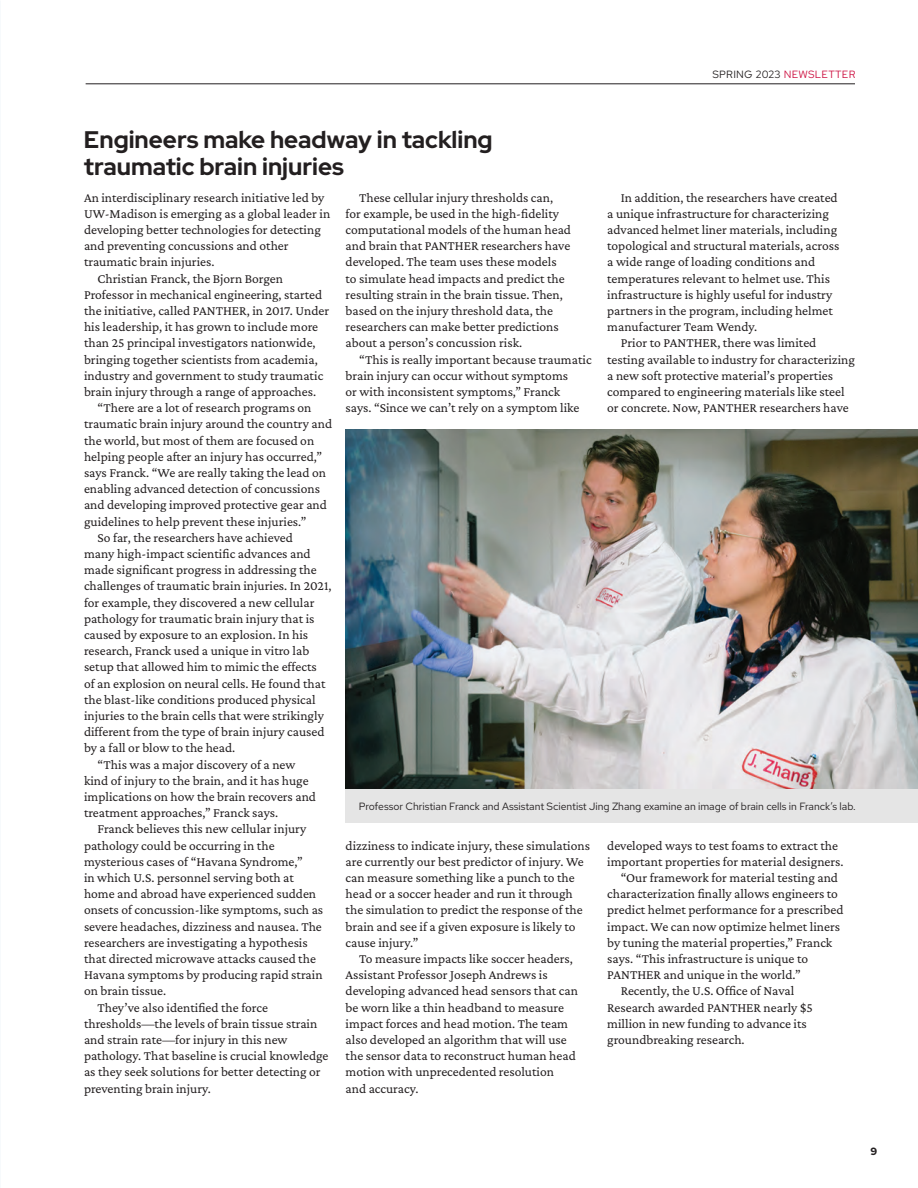
<style>
.page{position:relative;width:918px;height:1188px;background:#fff}
.page>*{position:absolute;margin:0;border:0;box-sizing:border-box;transform-origin:0 0}
.heading_16{font:700 24px/27px "Red Hat Display";color:#231f20}
.body_text{font:13.5px/16.2px "Crimson Pro";color:#231f20}
.top_mast_info{font:10.5px "Red Hat Text";letter-spacing:-.005em;color:#231f20}
.top_mast_info-2{font:10.5px "Red Hat Text";letter-spacing:.025em;color:#231f20}
.t1{font:700 10.5px "Red Hat Text";color:#231f20}
.s1{color:#cd1141}
</style>
<div class="page">
<hr style="left:86px;top:84px;width:769px;height:1px;background:#231f20">
<div style="left:345px;top:788px;width:573px;height:35px;background:#e5e5e5"></div>
<img style="left:345px;top:430px;width:573px;height:358px">
<p class="top_mast_info-2" style="left:712px;top:67px;width:145px">SPRING 2023 <span class="s1">NEWSLETTER</span></p>
<p class="heading_16" style="left:84px;top:126px;width:410px">Engineers make headway in tackling traumatic brain injuries</p>
<p class="body_text" style="left:84px;top:189px;width:248px">An interdisciplinary research initiative led by UW-Madison is emerging as a global leader in developing better technologies for detecting and preventing concussions and other traumatic brain injuries.</p>
<p class="body_text" style="left:84px;top:270px;width:247px;text-indent:14px">Christian Franck, the Bjorn Borgen Professor in mechanical engineering, started the initiative, called PANTHER, in 2017. Under his leadership, it has grown to include more than 25 principal investigators nationwide, bringing together scientists from academia, industry and government to study traumatic brain injury through a range of approaches.</p>
<p class="body_text" style="left:84px;top:400px;width:250px;text-indent:14px">“There are a lot of research programs on traumatic brain injury around the country and the world, but most of them are focused on helping people after an injury has occurred,” says Franck. “We are really taking the lead on enabling advanced detection of concussions and developing improved protective gear and guidelines to help prevent these injuries.”</p>
<p class="body_text" style="left:84px;top:529px;width:249px;text-indent:14px">So far, the researchers have achieved<br>many high-impact scientific advances and made significant progress in addressing the challenges of traumatic brain injuries. In 2021, for example, they discovered a new cellular pathology for traumatic brain injury that is caused by exposure to an explosion. In his research, Franck used a unique in vitro lab setup that allowed him to mimic the effects<br>of an explosion on neural cells. He found that the blast-like conditions produced physical injuries to the brain cells that were strikingly different from the type of brain injury caused by a fall or blow to the head.</p>
<p class="body_text" style="left:84px;top:756px;width:234px;text-indent:14px">“This was a major discovery of a new kind of injury to the brain, and it has huge implications on how the brain recovers and treatment approaches,” Franck says.</p>
<p class="body_text" style="left:84px;top:821px;width:241px;text-indent:14px">Franck believes this new cellular injury pathology could be occurring in the mysterious cases of “Havana Syndrome,”<br>in which U.S. personnel serving both at home and abroad have experienced sudden onsets of concussion-like symptoms, such as severe headaches, dizziness and nausea. The researchers are investigating a hypothesis that directed microwave attacks caused the Havana symptoms by producing rapid strain on brain tissue.</p>
<p class="body_text" style="left:84px;top:999px;width:246px;text-indent:14px">They’ve also identified the force thresholds—the levels of brain tissue strain and strain rate—for injury in this new pathology. That baseline is crucial knowledge as they seek solutions for better detecting or preventing brain injury.</p>
<p class="body_text" style="left:346px;top:189px;width:227px;text-indent:14px">These cellular injury thresholds can, for example, be used in the high-fidelity computational models of the human head and brain that PANTHER researchers have developed. The team uses these models to simulate head impacts and predict the resulting strain in the brain tissue. Then, based on the injury threshold data, the researchers can make better predictions about a person’s concussion risk.</p>
<p class="body_text" style="left:346px;top:351px;width:248px;text-indent:14px">“This is really important because traumatic brain injury can occur without symptoms<br>or with inconsistent symptoms,” Franck<br>says. “Since we can’t rely on a symptom like</p>
<p class="body_text" style="left:607px;top:189px;width:234px;text-indent:14px">In addition, the researchers have created a unique infrastructure for characterizing advanced helmet liner materials, including topological and structural materials, across a wide range of loading conditions and temperatures relevant to helmet use. This infrastructure is highly useful for industry partners in the program, including helmet manufacturer Team Wendy.</p>
<p class="body_text" style="left:607px;top:335px;width:249px;text-indent:14px">Prior to PANTHER, there was limited testing available to industry for characterizing a new soft protective material’s properties compared to engineering materials like steel or concrete. Now, PANTHER researchers have</p>
<p class="top_mast_info" style="left:359px;top:799px;width:499px">Professor Christian Franck and Assistant Scientist Jing Zhang examine an image of brain cells in Franck’s lab.</p>
<p class="body_text" style="left:346px;top:837px;width:246px">dizziness to indicate injury, these simulations are currently our best predictor of injury. We can measure something like a punch to the head or a soccer header and run it through the simulation to predict the response of the brain and see if a given exposure is likely to cause injury.”</p>
<p class="body_text" style="left:346px;top:950px;width:234px;text-indent:14px">To measure impacts like soccer headers, Assistant Professor Joseph Andrews is developing advanced head sensors that can be worn like a thin headband to measure impact forces and head motion. The team also developed an algorithm that will use the sensor data to reconstruct human head motion with unprecedented resolution and accuracy.</p>
<p class="body_text" style="left:607px;top:837px;width:238px">developed ways to test foams to extract the important properties for material designers.</p>
<p class="body_text" style="left:607px;top:869px;width:238px;text-indent:14px">“Our framework for material testing and characterization finally allows engineers to predict helmet performance for a prescribed impact. We can now optimize helmet liners by tuning the material properties,” Franck says. “This infrastructure is unique to PANTHER and unique in the world.”</p>
<p class="body_text" style="left:607px;top:983px;width:207px;text-indent:14px">Recently, the U.S. Office of Naval Research awarded PANTHER nearly $5 million in new funding to advance its groundbreaking research.</p>
<p class="t1" style="left:871px;top:1145px;width:8px">9</p>
</div>
